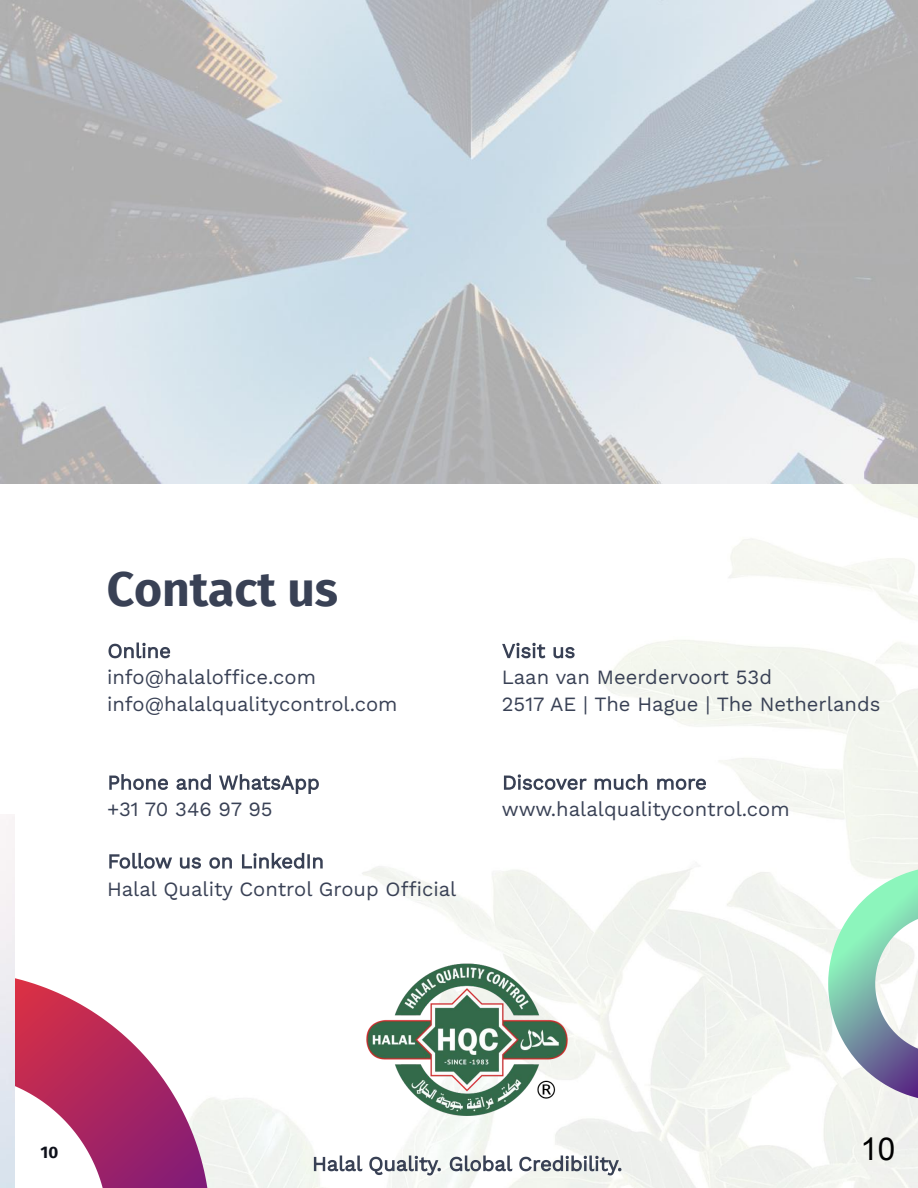
<style>
.page{position:relative;width:918px;height:1188px;background:#fff}
.page>*{position:absolute;margin:0;border:0;box-sizing:border-box;transform-origin:0 0}
.t1{font:700 48.15px "Fira Sans";color:#394155}
.t2{font:31.5px "Arial";color:#000}
.t3{font:20.25px/27px "Work Sans";color:#394155}
.t4{font:700 16.8px "Fira Sans";color:#0e101a}
</style>
<div class="page">
<svg style="left:15px;top:978px;width:195px;height:210px"></svg>
<img style="left:0;top:0;width:918px;height:484px">
<svg style="left:828px;top:866px;width:90px;height:235px"></svg>
<svg style="left:109px;top:643px;width:61px;height:15px"></svg>
<svg style="left:109px;top:774px;width:210px;height:20px"></svg>
<svg style="left:109px;top:853px;width:214px;height:16px"></svg>
<svg style="left:502px;top:643px;width:73px;height:15px"></svg>
<svg style="left:504px;top:774px;width:202px;height:16px"></svg>
<img style="left:367px;top:939px;width:201px;height:202px">
<svg style="left:314px;top:1156px;width:307px;height:19px"></svg>
<h1 class="t1" style="left:107px;top:549px;width:233px">Contact us</h1>
<p class="t3" style="left:107px;top:664px;width:292px">info@halaloffice.com info@halalqualitycontrol.com</p>
<p class="t3" style="left:107px;top:795px;width:167px">+31 70 346 97 95</p>
<p class="t3" style="left:107px;top:875px;width:351px">Halal Quality Control Group Official</p>
<p class="t3" style="left:502px;top:664px;width:380px">Laan van Meerdervoort 53d<br>2517 AE | The Hague | The Netherlands</p>
<p class="t3" style="left:502px;top:795px;width:289px">www.halalqualitycontrol.com</p>
<p class="t4" style="left:41px;top:1138px;width:19px">10</p>
<h2 class="t2" style="left:860px;top:1131px;width:37px">10</h2>
</div>
